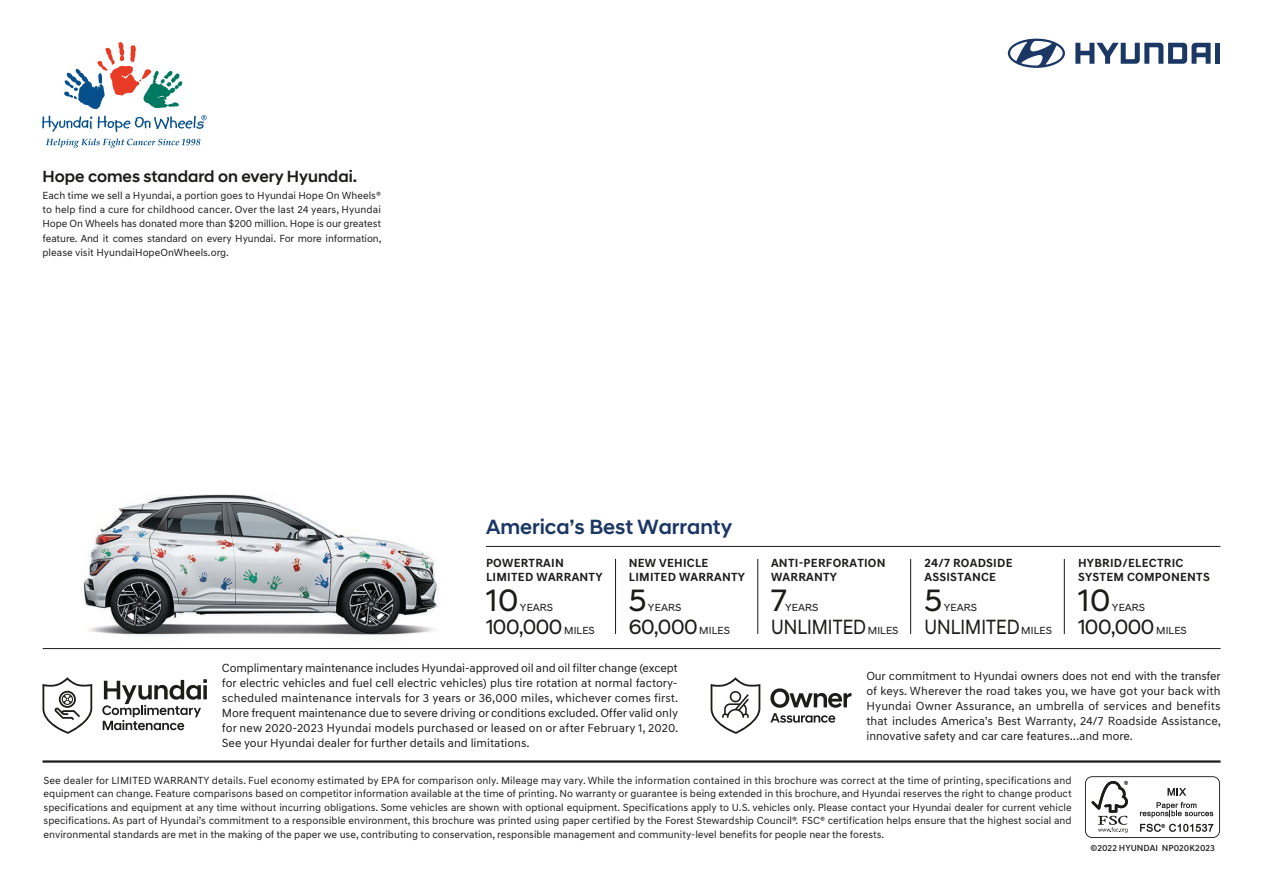
<style>
.page{position:relative;width:1263px;height:893px;background:#fff}
.page>*{position:absolute;margin:0;border:0;box-sizing:border-box;transform-origin:0 0}
.t1{font:31.5px "Hyundai Sans Head";color:#1c1c19}
.t2{font:21px "Hyundai Sans Head";color:#1c1c19}
.t3{font:21px "Hyundai Sans Head";color:#1c1c19;scale:.85 1}
.t4{font:500 21px "Hyundai Sans Head";color:#1b3764}
.t5{font:500 16.5px "Hyundai Sans Head";color:#1c1c19}
.t6{font:12px/15px "Hyundai Sans Text";color:#1c1c19;text-align:justify}
.t7{font:700 12px/13.8px "Hyundai Sans Text";letter-spacing:.02em;color:#1c1c19}
.t8{font:10.5px/14.2px "Hyundai Sans Text";color:#1c1c19;text-align:justify}
.t9{font:10.5px "Hyundai Sans Head";color:#1c1c19}
.t10{font:500 9px "Hyundai Sans Text";letter-spacing:.005em;color:#1c1c19}
.s1{font-size:10.5px}
</style>
<div class="page">
<svg style="left:1075px;top:43px;width:135px;height:21px"></svg>
<div style="left:1215px;top:43px;width:5px;height:21px;background:#1b3764"></div>
<svg style="left:1008px;top:39px;width:57px;height:29px"></svg>
<svg style="left:42px;top:42px;width:165px;height:90px"></svg>
<svg style="left:46px;top:138px;width:154px;height:10px"></svg>
<img style="left:83px;top:494px;width:357px;height:144px">
<hr style="left:43px;top:760px;width:1177px;height:3px;background:#1c1c19">
<hr style="left:43px;top:648px;width:1177px;height:1px;background:#1c1c19">
<hr style="left:486px;top:546px;width:734px;height:1px;background:#1c1c19">
<svg style="left:102px;top:679px;width:105px;height:51px"></svg>
<svg style="left:42px;top:677px;width:50px;height:57px"></svg>
<svg style="left:770px;top:688px;width:81px;height:35px"></svg>
<svg style="left:711px;top:677px;width:49px;height:57px"></svg>
<hr style="left:615px;top:559px;width:1px;height:75px;background:#1c1c19">
<hr style="left:757px;top:559px;width:1px;height:75px;background:#1c1c19">
<hr style="left:910px;top:559px;width:1px;height:75px;background:#1c1c19">
<hr style="left:1064px;top:559px;width:1px;height:75px;background:#1c1c19">
<svg style="left:1085px;top:776px;width:135px;height:62px"></svg>
<h3 class="t5" style="left:43px;top:167px;width:316px">Hope comes standard on every Hyundai.</h3>
<p class="t8" style="left:43px;top:188px;width:340px">Each time we sell a Hyundai, a portion goes to Hyundai Hope On Wheels® to help find a cure for childhood cancer. Over the last 24 years, Hyundai Hope On Wheels has donated more than $200 million. Hope is our greatest feature. And it comes standard on every Hyundai. For more information, please visit HyundaiHopeOnWheels.org.</p>
<h2 class="t4" style="left:486px;top:515px;width:247px">America’s Best Warranty</h2>
<p class="t7" style="left:486px;top:556px;width:118px">POWERTRAIN<br>LIMITED WARRANTY</p>
<h1 class="t1" style="left:486px;top:582px;width:34px">10</h1>
<p class="t9" style="left:520px;top:601px;width:35px">YEARS</p>
<h2 class="t2" style="left:486px;top:614px;width:110px">100,000 <span class="s1">MILES</span></h2>
<p class="t7" style="left:629px;top:556px;width:118px">NEW VEHICLE<br>LIMITED WARRANTY</p>
<p class="t7" style="left:771px;top:556px;width:116px">ANTI-PERFORATION<br>WARRANTY</p>
<p class="t7" style="left:924px;top:556px;width:90px">24/7 ROADSIDE<br>ASSISTANCE</p>
<p class="t7" style="left:1078px;top:556px;width:133px">HYBRID/ELECTRIC<br>SYSTEM COMPONENTS</p>
<h1 class="t1" style="left:629px;top:582px;width:19px">5</h1>
<h1 class="t1" style="left:1078px;top:582px;width:34px">10</h1>
<h1 class="t1" style="left:771px;top:582px;width:17px">7</h1>
<h1 class="t1" style="left:924px;top:582px;width:19px">5</h1>
<p class="t9" style="left:648px;top:601px;width:35px">YEARS</p>
<h2 class="t2" style="left:629px;top:614px;width:103px">60,000 <span class="s1">MILES</span></h2>
<p class="t9" style="left:785px;top:601px;width:35px">YEARS</p>
<h2 class="t3" style="left:771px;top:614px;width:151px">UNLIMITED <span class="s1">MILES</span></h2>
<p class="t9" style="left:944px;top:601px;width:35px">YEARS</p>
<h2 class="t3" style="left:924px;top:614px;width:151px">UNLIMITED <span class="s1">MILES</span></h2>
<p class="t9" style="left:1112px;top:601px;width:35px">YEARS</p>
<h2 class="t2" style="left:1078px;top:614px;width:110px">100,000 <span class="s1">MILES</span></h2>
<p class="t6" style="left:222px;top:660px;width:458px">Complimentary maintenance includes Hyundai-approved oil and oil filter change (except for electric vehicles and fuel cell electric vehicles) plus tire rotation at normal factory&shy;scheduled maintenance intervals for 3 years or 36,000 miles, whichever comes first.<br>More frequent maintenance due to severe driving or conditions excluded. Offer valid only for new 2020-2023 Hyundai models purchased or leased on or after February 1, 2020.<br>See your Hyundai dealer for further details and limitations.</p>
<p class="t6" style="left:866px;top:668px;width:356px">Our commitment to Hyundai owners does not end with the transfer of keys. Wherever the road takes you, we have got your back with Hyundai Owner Assurance, an umbrella of services and benefits that includes America’s Best Warranty, 24/7 Roadside Assistance, innovative safety and car care features...and more.</p>
<p class="t8" style="left:44px;top:773px;width:1030px;line-height:13.5px">See dealer for LIMITED WARRANTY details. Fuel economy estimated by EPA for comparison only. Mileage may vary. While the information contained in this brochure was correct at the time of printing, specifications and equipment can change. Feature comparisons based on competitor information available at the time of printing. No warranty or guarantee is being extended in this brochure, and Hyundai reserves the right to change product specifications and equipment at any time without incurring obligations. Some vehicles are shown with optional equipment. Specifications apply to U.S. vehicles only. Please contact your Hyundai dealer for current vehicle specifications. As part of Hyundai’s commitment to a responsible environment, this brochure was printed using paper certified by the Forest Stewardship Council®. FSC® certification helps ensure that the highest social and environmental standards are met in the making of the paper we use, contributing to conservation, responsible management and community-level benefits for people near the forests.</p>
<p class="t10" style="left:1090px;top:842px;width:126px">©2022 HYUNDAI NP020K2023</p>
</div>
